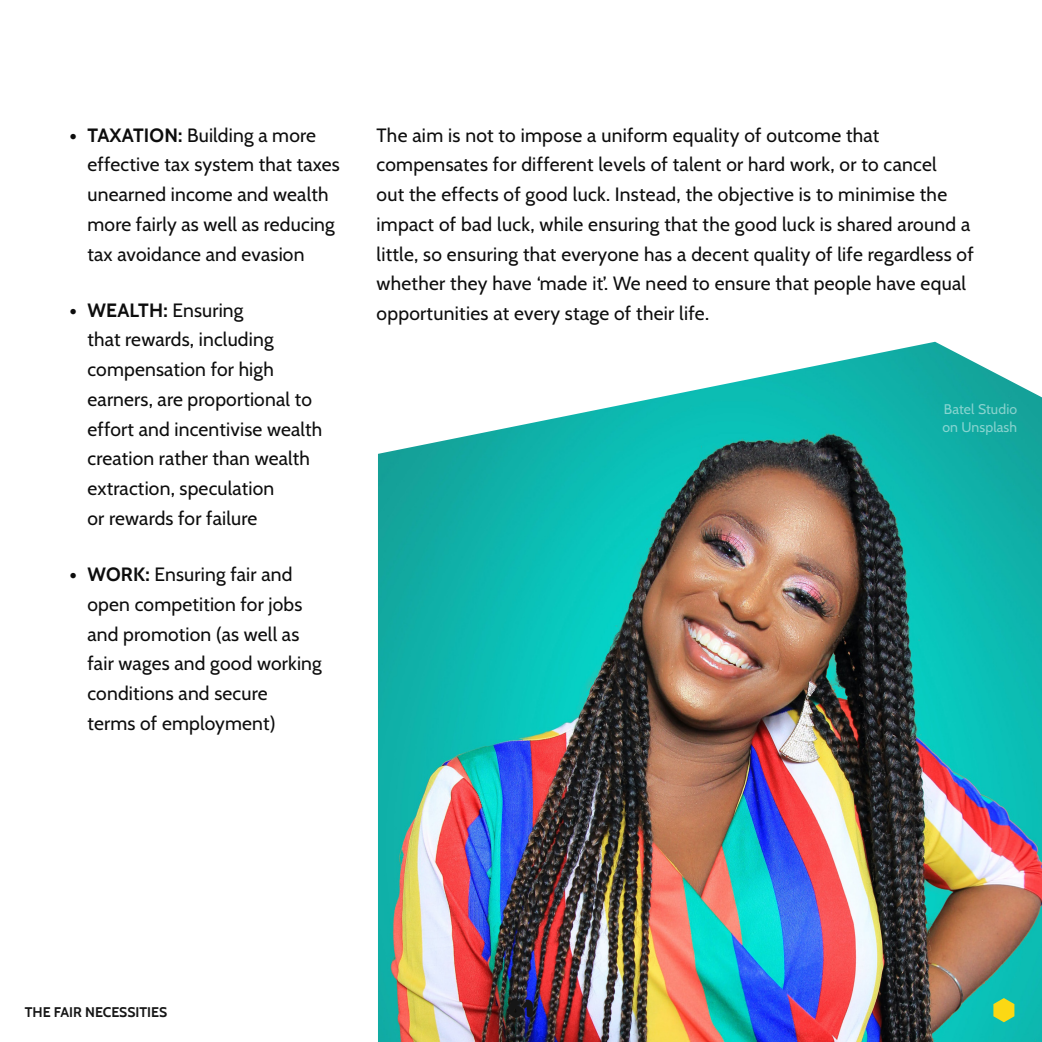
<style>
.page{position:relative;width:1042px;height:1042px;background:#fff}
.page>*{position:absolute;margin:0;border:0;box-sizing:border-box;transform-origin:0 0}
.t1{font:700 22.75px "Eds Market";color:#161616}
.COPY{font:19.25px/29.8px "Cabin";letter-spacing:.01em;color:#0d0d0d}
.t2{font:14px/17.5px "Cabin";letter-spacing:.01em;color:#fff}
.t3{font:700 14px "Cabin";color:#161616}
.s1{font-family:"Barlow";font-weight:900}
.s2{font-weight:700}
</style>
<div class="page">
<img style="left:378px;top:342px;width:664px;height:700px">
<svg style="left:993px;top:998px;width:21px;height:24px"></svg>
<p class="COPY" style="left:88px;top:119px;width:254px;text-indent:-18px"><span class="s1">•</span> <span class="s2">TAXATION:</span> Building a more effective tax system that taxes unearned income and wealth more fairly as well as reducing tax avoidance and evasion</p>
<p class="COPY" style="left:88px;top:294px;width:236px;text-indent:-18px"><span class="s1">•</span> <span class="s2">WEALTH:</span> Ensuring<br>that rewards, including compensation for high earners, are proportional to effort and incentivise wealth creation rather than wealth extraction, speculation<br>or rewards for failure</p>
<p class="COPY" style="left:88px;top:558px;width:236px;text-indent:-18px"><span class="s1">•</span> <span class="s2">WORK:</span> Ensuring fair and open competition for jobs and promotion (as well as fair wages and good working conditions and secure<br>terms of employment)</p>
<p class="COPY" style="left:376px;top:119px;width:599px">The aim is not to impose a uniform equality of outcome that compensates for different levels of talent or hard work, or to cancel<br>out the effects of good luck. Instead, the objective is to minimise the impact of bad luck, while ensuring that the good luck is shared around a little, so ensuring that everyone has a decent quality of life regardless of whether they have ‘made it’. We need to ensure that people have equal opportunities at every stage of their life.</p>
<p class="t2" style="left:942px;top:399px;width:76px">Batel Studio on Unsplash</p>
<p class="t3" style="left:25px;top:1001px;width:144px">THE FAIR NECESSITIES</p>
<p class="t1" style="left:508px;top:996px;width:27px">61</p>
</div>
